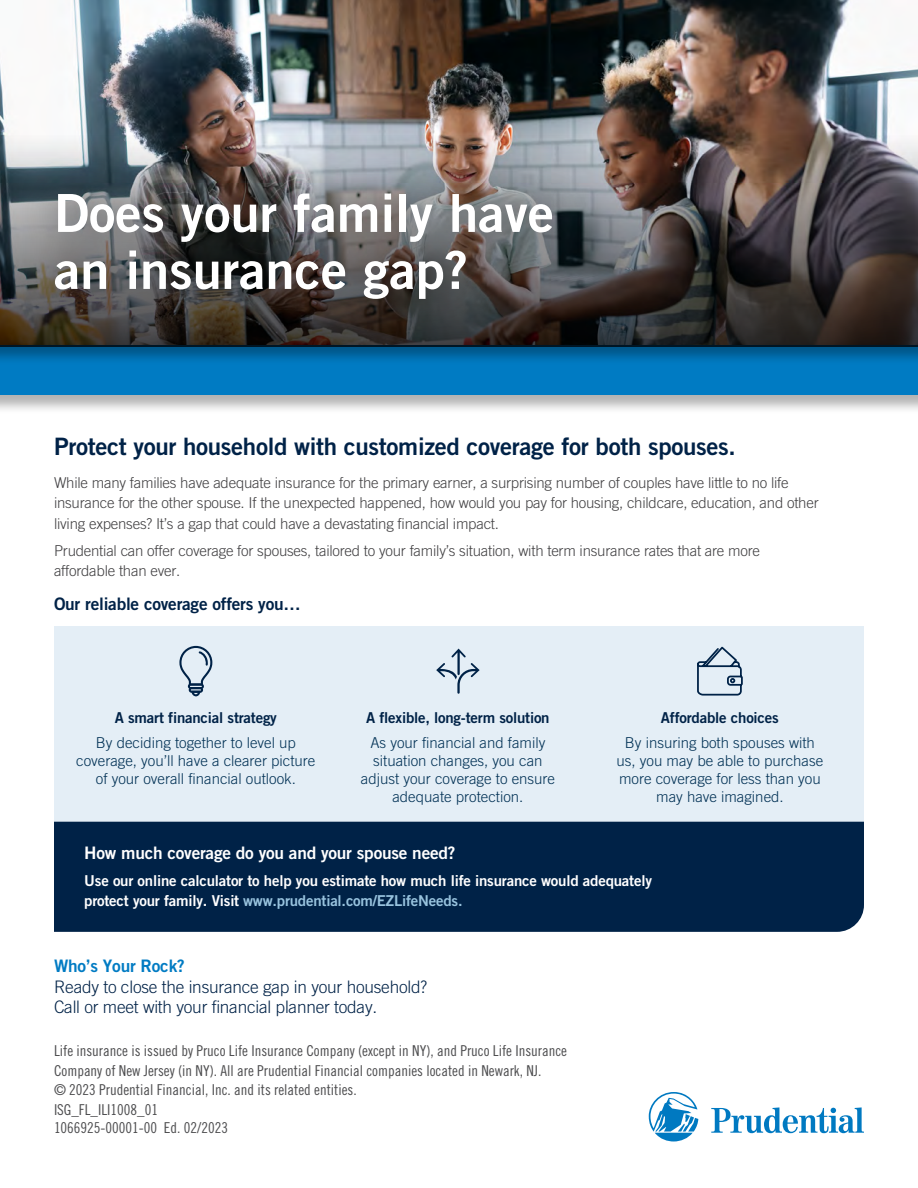
<style>
.page{position:relative;width:918px;height:1188px;background:#fff}
.page>*{position:absolute;margin:0;border:0;box-sizing:border-box;transform-origin:0 0}
.t1{font:700 52.5px/57px "Prudential Modern";color:#fff}
.t2{font:700 24px "Prudential Modern";letter-spacing:-.015em;color:#002247}
.t3{font:300 17.25px/20.7px "Prudential Modern";letter-spacing:-.015em;color:#002247}
.t4{font:700 17.25px "Prudential Modern";letter-spacing:-.015em;color:#fff}
.t5{font:700 17.25px "Prudential Modern";letter-spacing:-.015em;color:#002247}
.t6{font:700 17.25px "Prudential Modern";letter-spacing:-.015em;color:#007bc3}
.t7{font:300 15px/20.2px "Prudential Modern";letter-spacing:-.015em;color:#414042}
.t8{font:300 15px/18px "Prudential Modern";color:#003054;text-align:center}
.Disclosure{font:condensed 15px/19.5px "Prudential Modern";color:#4d4d4f}
.t9{font:700 15px/20.2px "Prudential Modern";letter-spacing:-.015em;color:#fff}
.t10{font:700 15px "Prudential Modern";letter-spacing:-.015em;color:#002247}
.s1{color:#98c3de}
</style>
<div class="page">
<svg style="left:649px;top:1092px;width:215px;height:50px"></svg>
<div style="left:54px;top:626px;width:810px;height:196px;background:#e4eef6"></div>
<img style="left:0;top:0;width:918px;height:135px">
<div style="left:0;top:335px;width:918px;height:61px;background:#000;opacity:.3"></div>
<img style="left:0;top:135px;width:918px;height:211px">
<div style="left:17px;top:155px;width:573px;height:182px;background:#000;opacity:.75"></div>
<div style="left:0;top:385px;width:918px;height:61px;background:#000;opacity:.3"></div>
<svg style="left:179px;top:646px;width:33px;height:50px"></svg>
<svg style="left:436px;top:649px;width:44px;height:45px"></svg>
<svg style="left:697px;top:646px;width:46px;height:50px"></svg>
<div style="left:54px;top:822px;width:810px;height:110px;background:#002247"></div>
<h1 class="t1" style="left:54px;top:184px;width:502px">Does your family have an insurance gap?</h1>
<h2 class="t2" style="left:54px;top:432px;width:683px">Protect your household with customized coverage for both spouses.</h2>
<p class="t7" style="left:54px;top:472px;width:766px">While many families have adequate insurance for the primary earner, a surprising number of couples have little to no life insurance for the other spouse. If the unexpected happened, how would you pay for housing, childcare, education, and other living expenses? It’s a gap that could have a devastating financial impact.</p>
<p class="t7" style="left:54px;top:540px;width:707px">Prudential can offer coverage for spouses, tailored to your family’s situation, with term insurance rates that are more affordable than ever.</p>
<h3 class="t5" style="left:54px;top:593px;width:248px">Our reliable coverage offers you…</h3>
<h3 class="t10" style="left:115px;top:708px;width:164px">A smart financial strategy</h3>
<p class="t8" style="left:76px;top:734px;width:241px">By deciding together to level up coverage, you’ll have a clearer picture of your overall financial outlook.</p>
<h3 class="t10" style="left:366px;top:708px;width:185px">A flexible, long-term solution</h3>
<p class="t8" style="left:361px;top:734px;width:196px">As your financial and family situation changes, you can adjust your coverage to ensure adequate protection.</p>
<h3 class="t10" style="left:661px;top:708px;width:119px">Affordable choices</h3>
<p class="t8" style="left:617px;top:734px;width:208px">By insuring both spouses with us, you may be able to purchase more coverage for less than you may have imagined.</p>
<h4 class="t4" style="left:84px;top:842px;width:373px">How much coverage do you and your spouse need?</h4>
<p class="t9" style="left:84px;top:870px;width:569px">Use our online calculator to help you estimate how much life insurance would adequately protect your family. Visit <span class="s1">www.prudential.com/EZLifeNeeds.</span></p>
<h4 class="t6" style="left:54px;top:955px;width:132px">Who’s Your Rock?</h4>
<p class="t3" style="left:54px;top:976px;width:375px">Ready to close the insurance gap in your household?<br>Call or meet with your financial planner today.</p>
<p class="Disclosure" style="left:54px;top:1041px;width:515px">Life insurance is issued by Pruco Life Insurance Company (except in NY), and Pruco Life Insurance<br>Company of New Jersey (in NY). All are Prudential Financial companies located in Newark, NJ.</p>
<p class="Disclosure" style="left:54px;top:1080px;width:304px">© 2023 Prudential Financial, Inc. and its related entities.</p>
<p class="Disclosure" style="left:54px;top:1118px;width:176px">1066925-00001-00 Ed. 02/2023</p>
<p class="Disclosure" style="left:54px;top:1100px;width:106px">ISG_FL_ILI1008_01</p>
</div>
